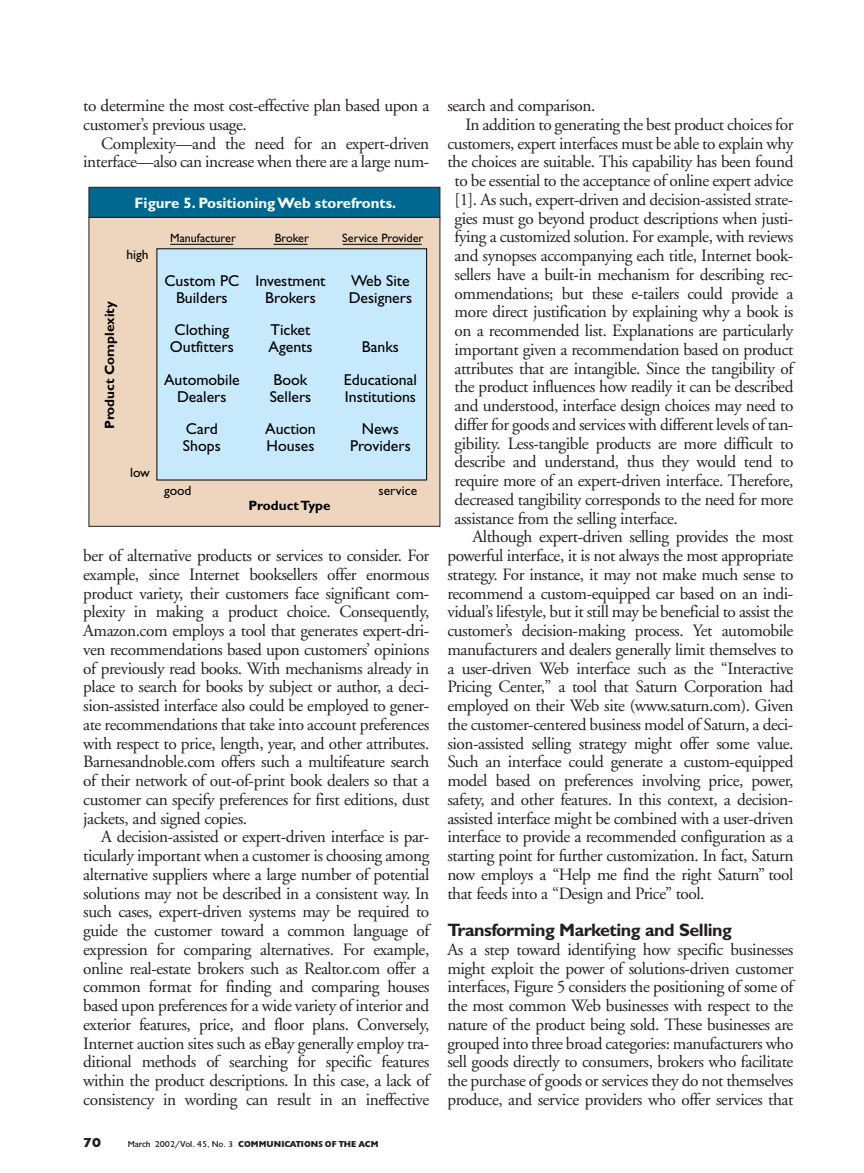
<style>
.page{position:relative;width:864px;height:1173px;background:#fff}
.page>*{position:absolute;margin:0;border:0;box-sizing:border-box;transform-origin:0 0}
.t1{font:700 18px "Gill Sans";letter-spacing:-.03em;color:#231f20}
.t2{font:17.25px/18.8px "Adobe Garamond";letter-spacing:-.025em;color:#231f20;text-align:justify}
.t3{font:15.75px/17px "Gill Sans";color:#000}
.t4{font:700 15px "Gill Sans";color:#fff}
.t5{font:700 13.5px "Gill Sans";color:#000}
.t6{font:13.5px "Gill Sans";color:#000}
.t7{font:900 13.5px "Gill";color:#231f20}
.t8{font:12.15px "Gill Sans";color:#000}
.t9{font:900 9px "Gill";color:#231f20}
.s1{font-weight:400}
</style>
<div class="page">
<div style="left:83px;top:185px;width:363px;height:345px;background:linear-gradient(to right,#fff,#fff)"></div>
<div style="left:89px;top:217px;width:351px;height:310px;background:#edd6bd;border:1px solid #231f20"></div>
<div style="left:89px;top:187px;width:351px;height:31px;background:#006890;border:1px solid #231f20"></div>
<div style="left:157px;top:248px;width:270px;height:232px;background:#c6eafb"></div>
<hr style="left:170px;top:244px;width:63px;height:1px;background:#000">
<hr style="left:343px;top:244px;width:79px;height:1px;background:#000">
<hr style="left:274px;top:244px;width:34px;height:1px;background:#000">
<p class="t2" style="left:83px;top:98px;width:348px">to determine the most cost-effective plan based upon a customer’s previous usage.</p>
<p class="t2" style="left:83px;top:135px;width:348px;text-align:right">Complexity—and the need for an expert-driven interface—also can increase when there are a large num-</p>
<p class="t5" style="left:105px;top:429px;width:129px;rotate:-90deg">Product Complexity</p>
<p class="t4" style="left:135px;top:198px;width:263px">Figure 5. Positioning Web storefronts.</p>
<p class="t6" style="left:126px;top:250px;width:24px">high</p>
<p class="t6" style="left:130px;top:468px;width:21px">low</p>
<p class="t8" style="left:170px;top:234px;width:67px">Manufacturer</p>
<p class="t8" style="left:275px;top:234px;width:36px">Broker</p>
<p class="t8" style="left:342px;top:234px;width:83px">Service Provider</p>
<p class="t3" style="left:256px;top:274px;width:72px;text-align:center">Investment<br>Brokers</p>
<p class="t3" style="left:349px;top:274px;width:65px">Web Site<br>Designers</p>
<p class="t3" style="left:170px;top:323px;width:65px">Clothing<br>Outfitters</p>
<p class="t3" style="left:269px;top:323px;width:46px">Ticket<br>Agents</p>
<p class="t3" style="left:164px;top:274px;width:76px;text-align:center">Custom PC<br>Builders</p>
<p class="t3" style="left:362px;top:340px;width:39px">Banks</p>
<p class="t3" style="left:164px;top:373px;width:77px;text-align:center">Automobile<br>Dealers</p>
<p class="t3" style="left:270px;top:373px;width:43px">Book<br>Sellers</p>
<p class="t3" style="left:344px;top:373px;width:75px">Educational<br>Institutions</p>
<p class="t3" style="left:183px;top:422px;width:39px">Card<br>Shops</p>
<p class="t3" style="left:265px;top:422px;width:52px">Auction<br>Houses</p>
<p class="t3" style="left:350px;top:422px;width:62px;text-align:center">News<br>Providers</p>
<p class="t6" style="left:164px;top:486px;width:29px">good</p>
<p class="t6" style="left:379px;top:486px;width:40px">service</p>
<p class="t5" style="left:248px;top:501px;width:84px">Product Type</p>
<p class="t2" style="left:83px;top:548px;width:348px">ber of alternative products or services to consider. For example, since Internet booksellers offer enormous product variety, their customers face significant com&shy;plexity in making a product choice. Consequently, Amazon.com employs a tool that generates expert-dri&shy;ven recommendations based upon customers’ opinions of previously read books. With mechanisms already in place to search for books by subject or author, a deci&shy;sion-assisted interface also could be employed to gener&shy;ate recommendations that take into account preferences with respect to price, length, year, and other attributes.<br>Barnesandnoble.com offers such a multifeature search of their network of out-of-print book dealers so that a customer can specify preferences for first editions, dust jackets, and signed copies.</p>
<p class="t2" style="left:83px;top:829px;width:348px;text-indent:18px">A decision-assisted or expert-driven interface is par&shy;ticularly important when a customer is choosing among alternative suppliers where a large number of potential solutions may not be described in a consistent way. In such cases, expert-driven systems may be required to guide the customer toward a common language of expression for comparing alternatives. For example, online real-estate brokers such as Realtor.com offer a common format for finding and comparing houses based upon preferences for a wide variety of interior and exterior features, price, and floor plans. Conversely, Internet auction sites such as eBay generally employ tra&shy;ditional methods of searching for specific features within the product descriptions. In this case, a lack of consistency in wording can result in an ineffective</p>
<p class="t7" style="left:83px;top:1138px;width:19px">70</p>
<p class="t9" style="left:128px;top:1141px;width:252px"><span class="s1">March 2002/Vol. 45, No. 3</span> COMMUNICATIONS OF THE ACM</p>
<p class="t2" style="left:447px;top:98px;width:150px">search and comparison.</p>
<p class="t2" style="left:465px;top:117px;width:330px">In addition to generating the best product choices for</p>
<p class="t2" style="left:447px;top:135px;width:348px">customers, expert interfaces must be able to explain why</p>
<p class="t2" style="left:447px;top:154px;width:348px">the choices are suitable. This capability has been found</p>
<p class="t2" style="left:455px;top:173px;width:340px">to be essential to the acceptance of online expert advice</p>
<p class="t2" style="left:455px;top:192px;width:340px">[1]. As such, expert-driven and decision-assisted strate-</p>
<p class="t2" style="left:455px;top:210px;width:340px">gies must go beyond product descriptions when justi-</p>
<p class="t2" style="left:455px;top:229px;width:340px">fying a customized solution. For example, with reviews</p>
<p class="t2" style="left:455px;top:248px;width:340px">and synopses accompanying each title, Internet book-</p>
<p class="t2" style="left:455px;top:267px;width:340px">sellers have a built-in mechanism for describing rec-</p>
<p class="t2" style="left:455px;top:285px;width:340px">ommendations; but these e-tailers could provide a</p>
<p class="t2" style="left:455px;top:304px;width:340px">more direct justification by explaining why a book is</p>
<p class="t2" style="left:455px;top:323px;width:340px">on a recommended list. Explanations are particularly</p>
<p class="t2" style="left:455px;top:342px;width:340px">important given a recommendation based on product</p>
<p class="t2" style="left:455px;top:360px;width:340px">attributes that are intangible. Since the tangibility of</p>
<p class="t2" style="left:455px;top:379px;width:340px">the product influences how readily it can be described</p>
<p class="t2" style="left:455px;top:398px;width:340px">and understood, interface design choices may need to</p>
<p class="t2" style="left:455px;top:417px;width:340px">differ for goods and services with different levels of tan-</p>
<p class="t2" style="left:455px;top:435px;width:340px">gibility. Less-tangible products are more difficult to</p>
<p class="t2" style="left:455px;top:454px;width:340px">describe and understand, thus they would tend to</p>
<p class="t2" style="left:455px;top:473px;width:340px">require more of an expert-driven interface. Therefore,</p>
<p class="t2" style="left:455px;top:492px;width:340px">decreased tangibility corresponds to the need for more</p>
<p class="t2" style="left:455px;top:510px;width:225px">assistance from the selling interface.</p>
<p class="t2" style="left:473px;top:529px;width:322px">Although expert-driven selling provides the most</p>
<p class="t2" style="left:447px;top:548px;width:348px">powerful interface, it is not always the most appropriate</p>
<p class="t2" style="left:447px;top:567px;width:348px">strategy. For instance, it may not make much sense to</p>
<p class="t2" style="left:447px;top:585px;width:348px">recommend a custom-equipped car based on an indi-</p>
<p class="t2" style="left:447px;top:604px;width:348px">vidual’s lifestyle, but it still may be beneficial to assist the</p>
<p class="t2" style="left:447px;top:623px;width:348px">customer’s decision-making process. Yet automobile</p>
<p class="t2" style="left:447px;top:642px;width:348px">manufacturers and dealers generally limit themselves to</p>
<p class="t2" style="left:447px;top:660px;width:348px">a user-driven Web interface such as the “Interactive</p>
<p class="t2" style="left:447px;top:679px;width:348px">Pricing Center,” a tool that Saturn Corporation had</p>
<p class="t2" style="left:447px;top:698px;width:348px">employed on their Web site (www.saturn.com). Given</p>
<p class="t2" style="left:447px;top:717px;width:348px">the customer-centered business model of Saturn, a deci-</p>
<p class="t2" style="left:447px;top:735px;width:348px">sion-assisted selling strategy might offer some value.</p>
<p class="t2" style="left:447px;top:754px;width:348px">Such an interface could generate a custom-equipped</p>
<p class="t2" style="left:447px;top:773px;width:348px">model based on preferences involving price, power,</p>
<p class="t2" style="left:447px;top:792px;width:348px">safety, and other features. In this context, a decision-</p>
<p class="t2" style="left:447px;top:810px;width:348px">assisted interface might be combined with a user-driven</p>
<p class="t2" style="left:447px;top:829px;width:348px">interface to provide a recommended configuration as a</p>
<p class="t2" style="left:447px;top:848px;width:348px">starting point for further customization. In fact, Saturn</p>
<p class="t2" style="left:447px;top:867px;width:348px">now employs a “Help me find the right Saturn” tool</p>
<p class="t2" style="left:447px;top:885px;width:259px">that feeds into a “Design and Price” tool.</p>
<p class="t1" style="left:447px;top:924px;width:286px">Transforming Marketing and Selling</p>
<p class="t2" style="left:447px;top:941px;width:348px">As a step toward identifying how specific businesses might exploit the power of solutions-driven customer interfaces, Figure 5 considers the positioning of some of the most common Web businesses with respect to the nature of the product being sold. These businesses are grouped into three broad categories: manufacturers who sell goods directly to consumers, brokers who facilitate the purchase of goods or services they do not themselves produce, and service providers who offer services that</p>
</div>
